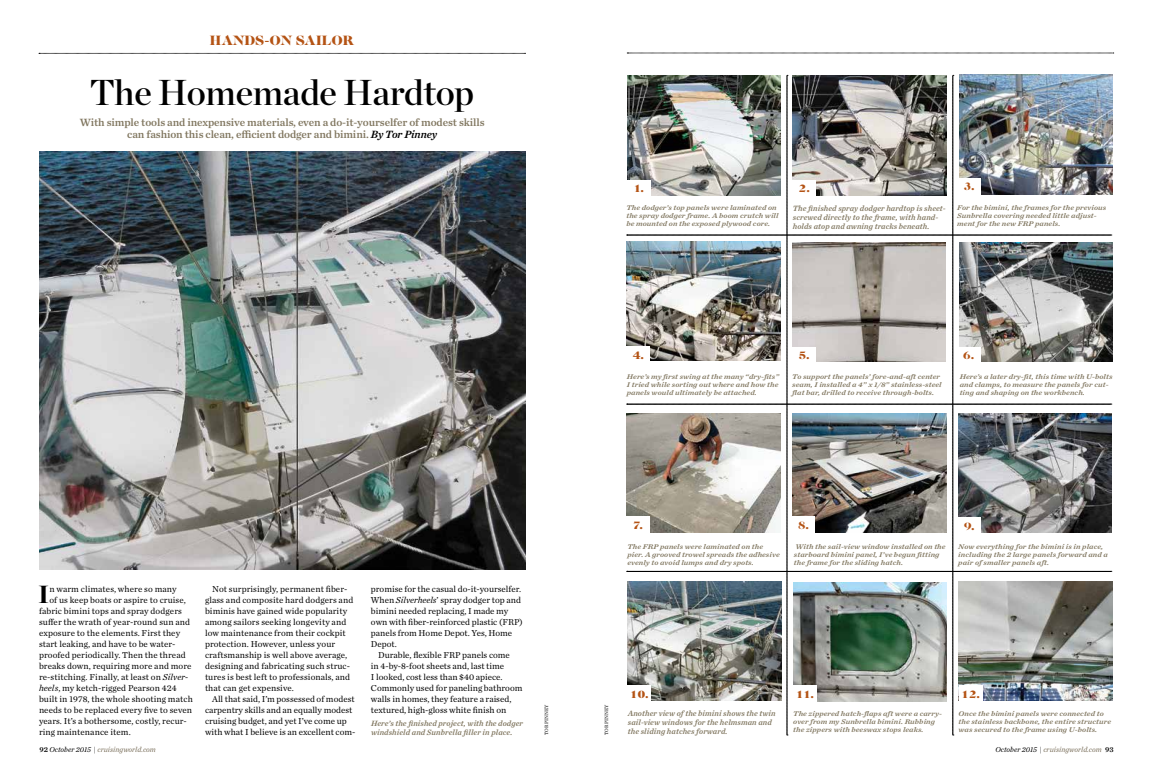
<style>
.page{position:relative;width:1152px;height:774px;background:#fff}
.page>*{position:absolute;margin:0;border:0;box-sizing:border-box;transform-origin:0 0}
.t1{font:36px "Chronicle Display Semi";letter-spacing:-.01em;color:#000}
.t2{font:900 24.8px "Chronicle Display";color:#000}
.t3{font:14px "Caslon Gra D";letter-spacing:.02em;color:#b45314}
.t4{font:11px/12px "Chronicle Text G1 Semi";letter-spacing:-.01em;color:#817760;text-align:center}
.t5{font:11px "Caslon Gra D";color:#b45314;scale:1.12 1}
.t6{font:9px/11px "Chronicle Text G1";letter-spacing:.01em;color:#000}
.t7{font:italic 8px/9px "Chronicle Text G1 Semi";letter-spacing:.01em;color:#817760}
.t8{font:italic 7.5px "Chronicle Text G1";color:#776c57}
.t9{font:italic 7.1px/8px "Chronicle Text G1 Semi";letter-spacing:.01em;color:#817760;scale:1.12 1}
.t10{font:5px "Chronicle Text G1";color:#000}
.s1{font-style:italic;color:#000}
.s2{font-style:italic}
.s3{font-family:"Chronicle Text G1 Semi";font-style:normal;color:#000}
.s4{color:#000}
</style>
<div class="page">
<img style="left:40px;top:152px;width:486px;height:418px">
<svg style="left:627px;top:53px;width:487px;height:1px"></svg>
<svg style="left:39px;top:53px;width:487px;height:1px"></svg>
<img style="left:627px;top:75px;width:485px;height:661px">
<h3 class="t3" style="left:210px;top:31px;width:146px">HANDS-ON SAILOR</h3>
<h1 class="t1" style="left:90px;top:64px;width:386px">The Homemade Hardtop</h1>
<p class="t4" style="left:80px;top:116px;width:406px">With simple tools and inexpensive materials, even a do-it-yourselfer of modest skills can fashion this clean, efficient dodger and bimini. <span class="s1">By Tor Pinney</span></p>
<p class="t5" style="left:634px;top:182px;width:10px">1.</p>
<p class="t5" style="left:799px;top:182px;width:11px">2.</p>
<p class="t5" style="left:964px;top:180px;width:11px">3.</p>
<p class="t9" style="left:626px;top:203px;width:137px">The dodger’s top panels were laminated on the spray dodger frame. A boom crutch will be mounted on the exposed plywood core.</p>
<p class="t7" style="left:793px;top:203px;width:154px">The finished spray dodger hardtop is sheet&shy;screwed directly to the frame, with hand&shy;holds atop and awning tracks beneath.</p>
<p class="t9" style="left:957px;top:203px;width:135px">For the bimini, the frames for the previous<br>Sunbrella covering needed little adjust&shy;ment for the new FRP panels.</p>
<p class="t5" style="left:633px;top:349px;width:11px">4.</p>
<p class="t5" style="left:799px;top:349px;width:11px">5.</p>
<p class="t5" style="left:963px;top:349px;width:11px">6.</p>
<p class="t9" style="left:627px;top:372px;width:138px;text-align:justify">Here’s my first swing at the many “dry-fits” I tried while sorting out where and how the panels would ultimately be attached.</p>
<p class="t9" style="left:792px;top:372px;width:135px">To support the panels’ fore-and-aft center seam, I installed a 4” x 1/8” stainless-steel flat bar, drilled to receive through-bolts.</p>
<p class="t9" style="left:960px;top:372px;width:138px">Here’s a later dry-fit, this time with U-bolts and clamps, to measure the panels for cut&shy;ting and shaping on the workbench.</p>
<h2 class="t2" style="left:38px;top:574px;width:13px">I</h2>
<p class="t6" style="left:49px;top:583px;width:129px">n warm climates, where so many</p>
<p class="t6" style="left:49px;top:594px;width:138px">of us keep boats or aspire to cruise,</p>
<p class="t6" style="left:39px;top:605px;width:144px">fabric bimini tops and spray dodgers</p>
<p class="t6" style="left:39px;top:616px;width:153px">suffer the wrath of year-round sun and</p>
<p class="t6" style="left:39px;top:627px;width:143px">exposure to the elements. First they</p>
<p class="t6" style="left:39px;top:638px;width:138px">start leaking, and have to be water-</p>
<p class="t6" style="left:39px;top:649px;width:148px">proofed periodically. Then the thread</p>
<p class="t6" style="left:39px;top:660px;width:154px">breaks down, requiring more and more</p>
<p class="t6" style="left:39px;top:671px;width:151px">re-stitching. Finally, at least on <span class="s2">Silver-</span></p>
<p class="t6" style="left:39px;top:682px;width:139px"><span class="s2">heels</span>, my ketch-rigged Pearson 424</p>
<p class="t6" style="left:39px;top:693px;width:155px">built in 1978, the whole shooting match</p>
<p class="t6" style="left:39px;top:704px;width:155px">needs to be replaced every five to seven</p>
<p class="t6" style="left:39px;top:715px;width:149px">years. It’s a bothersome, costly, recur-</p>
<p class="t6" style="left:39px;top:726px;width:93px">ring maintenance item.</p>
<p class="t8" style="left:40px;top:743px;width:118px"><span class="s3">92</span> <span class="s4">October 2015 |</span> cruisingworld.com</p>
<p class="t6" style="left:205px;top:583px;width:150px;text-indent:7px">Not surprisingly, permanent fiber&shy;glass and composite hard dodgers and biminis have gained wide popularity among sailors seeking longevity and low maintenance from their cockpit protection. However, unless your craftsmanship is well above average, designing and fabricating such struc&shy;tures is best left to professionals, and that can get expensive.</p>
<p class="t6" style="left:205px;top:693px;width:152px;text-indent:7px">All that said, I’m possessed of modest carpentry skills and an equally modest cruising budget, and yet I’ve come up with what I believe is an excellent com-</p>
<p class="t6" style="left:371px;top:583px;width:153px">promise for the casual do-it-yourselfer.<br>When <span class="s2">Silverheels</span>’ spray dodger top and bimini needed replacing, I made my own with fiber-reinforced plastic (FRP) panels from Home Depot. Yes, Home<br>Depot.</p>
<p class="t6" style="left:371px;top:649px;width:153px;text-indent:7px">Durable, flexible FRP panels come<br>in 4-by-8-foot sheets and, last time<br>I looked, cost less than $40 apiece.<br>Commonly used for paneling bathroom walls in homes, they feature a raised, textured, high-gloss white finish on</p>
<p class="t7" style="left:371px;top:719px;width:154px">Here’s the finished project, with the dodger windshield and Sunbrella filler in place.</p>
<p class="t5" style="left:633px;top:518px;width:10px">7.</p>
<p class="t5" style="left:798px;top:518px;width:11px">8.</p>
<p class="t5" style="left:964px;top:519px;width:11px">9.</p>
<p class="t9" style="left:627px;top:542px;width:138px">The FRP panels were laminated on the pier. A grooved trowel spreads the adhesive evenly to avoid lumps and dry spots.</p>
<p class="t9" style="left:794px;top:542px;width:137px">With the sail-view window installed on the starboard bimini panel, I’ve begun fitting the frame for the sliding hatch.</p>
<p class="t9" style="left:958px;top:542px;width:135px">Now everything for the bimini is in place, including the 2 large panels forward and a pair of smaller panels aft.</p>
<p class="t10" style="left:543px;top:735px;width:32px;rotate:-90deg">TOR PINNEY</p>
<p class="t10" style="left:603px;top:735px;width:32px;rotate:-90deg">TOR PINNEY</p>
<p class="t5" style="left:630px;top:687px;width:18px">10.</p>
<p class="t5" style="left:796px;top:687px;width:17px">11.</p>
<p class="t5" style="left:961px;top:687px;width:18px">12.</p>
<p class="t7" style="left:628px;top:709px;width:149px">Another view of the bimini shows the twin sail-view windows for the helmsman and the sliding hatches forward.</p>
<p class="t9" style="left:793px;top:709px;width:134px">The zippered hatch-flaps aft were a carry&shy;over from my Sunbrella bimini. Rubbing the zippers with beeswax stops leaks.</p>
<p class="t9" style="left:959px;top:709px;width:138px">Once the bimini panels were connected to the stainless backbone, the entire structure was secured to the frame using U-bolts.</p>
<p class="t8" style="left:995px;top:743px;width:120px"><span class="s4">October 2015 |</span> cruisingworld.com <span class="s3">93</span></p>
</div>
